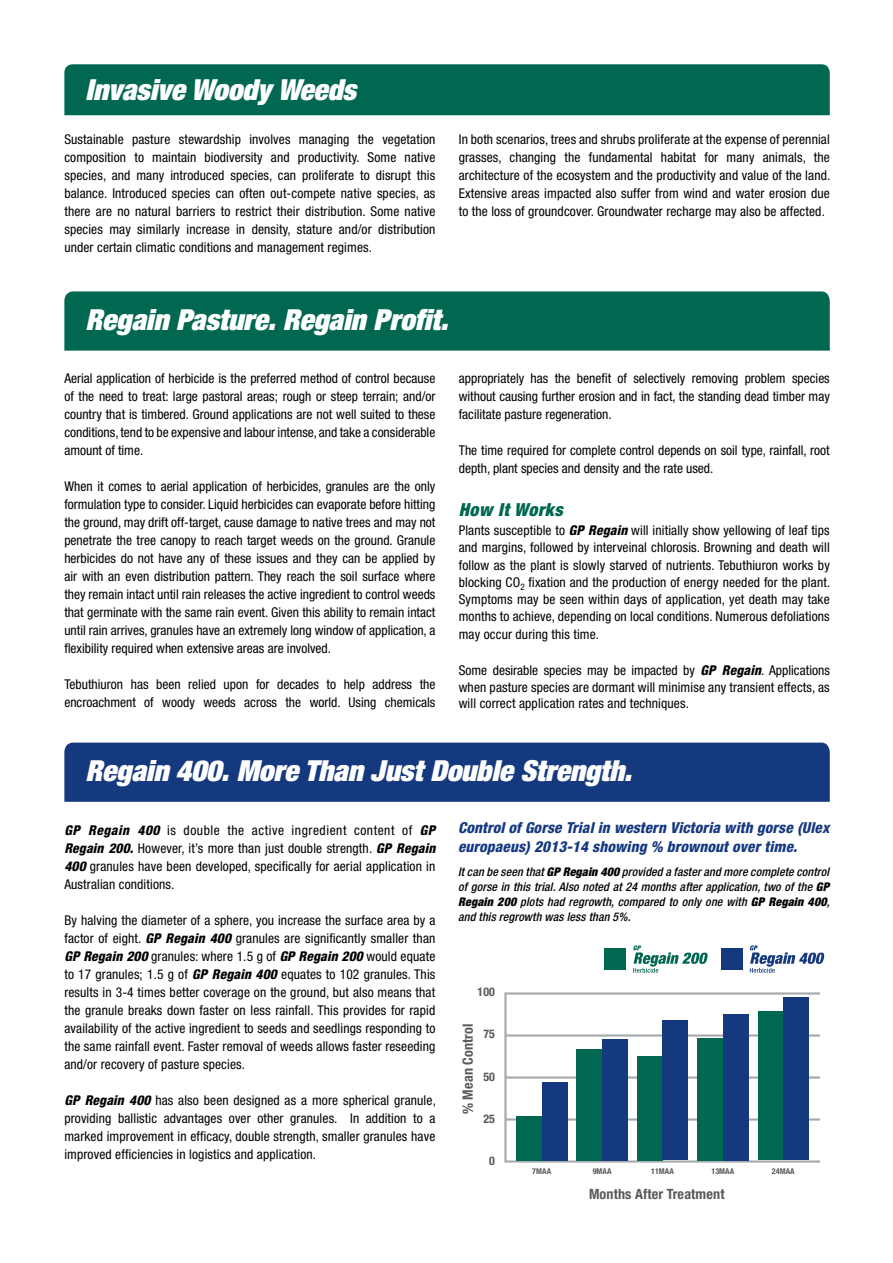
<style>
.page{position:relative;width:893px;height:1263px;background:#fff}
.page>*{position:absolute;margin:0;border:0;box-sizing:border-box;transform-origin:0 0}
.t1{font:italic 900 condensed 29.1px "Helvetica Neue LT Std";color:#fff}
.t2{font:italic 900 condensed 18px "Helvetica Neue LT Std";letter-spacing:.03em;color:#006750}
.t3{font:italic 800 condensed 15.15px/18.9px "Helvetica Neue LT Std";letter-spacing:.01em;color:#15397f}
.t4{font:700 condensed 14.1px "Helvetica Neue LT Std";letter-spacing:.01em;color:#58595b}
.t5{font:condensed 13.5px/18px "Helvetica Neue LT Std";color:#000;text-align:justify}
.t6{font:italic 500 condensed 12px/15px "Helvetica Neue LT Std";letter-spacing:.01em;color:#000;text-align:justify}
.t7{font:700 condensed 12px "Helvetica Neue LT Std";letter-spacing:.01em;color:#58595b}
.t8{font:700 condensed 7.95px "Helvetica Neue LT Std";letter-spacing:.01em;color:#58595b}
.s1{font-weight:800;font-style:italic}
.s2{font-weight:900}
</style>
<div class="page">
<div style="left:64px;top:64px;width:766px;height:51px;background:#006750"></div>
<div style="left:64px;top:291px;width:766px;height:60px;background:#006750"></div>
<div style="left:64px;top:743px;width:766px;height:59px;background:#15397f"></div>
<svg style="left:750px;top:945px;width:75px;height:28px"></svg>
<div style="left:721px;top:948px;width:22px;height:22px;background:#15397f"></div>
<svg style="left:633px;top:945px;width:75px;height:28px"></svg>
<div style="left:604px;top:948px;width:22px;height:22px;background:#006750"></div>
<hr style="left:504px;top:992px;width:3px;height:170px;background:#a7a9ac">
<hr style="left:505px;top:992px;width:315px;height:2px;background:#a7a9ac">
<hr style="left:505px;top:1034px;width:315px;height:2px;background:#a7a9ac">
<hr style="left:505px;top:1076px;width:315px;height:2px;background:#a7a9ac">
<hr style="left:505px;top:1118px;width:315px;height:2px;background:#a7a9ac">
<hr style="left:505px;top:1160px;width:315px;height:2px;background:#a7a9ac">
<div style="left:516px;top:1116px;width:26px;height:45px;background:#006750"></div>
<div style="left:542px;top:1083px;width:25px;height:78px;background:#15397f"></div>
<div style="left:602px;top:1039px;width:26px;height:121px;background:#15397f"></div>
<div style="left:577px;top:1049px;width:25px;height:112px;background:#006750"></div>
<div style="left:723px;top:1014px;width:25px;height:146px;background:#15397f"></div>
<div style="left:697px;top:1039px;width:26px;height:122px;background:#006750"></div>
<div style="left:637px;top:1056px;width:25px;height:104px;background:#006750"></div>
<div style="left:662px;top:1020px;width:26px;height:140px;background:#15397f"></div>
<div style="left:758px;top:1012px;width:25px;height:148px;background:#006750"></div>
<div style="left:783px;top:997px;width:26px;height:163px;background:#15397f"></div>
<h1 class="t1" style="left:86px;top:71px;width:272px">Invasive Woody Weeds</h1>
<p class="t5" style="left:64px;top:130px;width:373px">Sustainable pasture stewardship involves managing the vegetation composition to maintain biodiversity and productivity. Some native species, and many introduced species, can proliferate to disrupt this balance. Introduced species can often out-compete native species, as there are no natural barriers to restrict their distribution. Some native species may similarly increase in density, stature and/or distribution under certain climatic conditions and management regimes.</p>
<p class="t5" style="left:459px;top:130px;width:373px">In both scenarios, trees and shrubs proliferate at the expense of perennial grasses, changing the fundamental habitat for many animals, the architecture of the ecosystem and the productivity and value of the land.<br>Extensive areas impacted also suffer from wind and water erosion due to the loss of groundcover. Groundwater recharge may also be affected.</p>
<h1 class="t1" style="left:86px;top:301px;width:364px">Regain Pasture. Regain Profit.</h1>
<p class="t5" style="left:64px;top:370px;width:373px">Aerial application of herbicide is the preferred method of control because of the need to treat: large pastoral areas; rough or steep terrain; and/or country that is timbered. Ground applications are not well suited to these conditions, tend to be expensive and labour intense, and take a considerable amount of time.</p>
<p class="t5" style="left:64px;top:478px;width:373px">When it comes to aerial application of herbicides, granules are the only formulation type to consider. Liquid herbicides can evaporate before hitting the ground, may drift off-target, cause damage to native trees and may not penetrate the tree canopy to reach target weeds on the ground. Granule herbicides do not have any of these issues and they can be applied by air with an even distribution pattern. They reach the soil surface where they remain intact until rain releases the active ingredient to control weeds that germinate with the same rain event. Given this ability to remain intact until rain arrives, granules have an extremely long window of application, a flexibility required when extensive areas are involved.</p>
<p class="t5" style="left:64px;top:676px;width:373px">Tebuthiuron has been relied upon for decades to help address the encroachment of woody weeds across the world. Using chemicals</p>
<p class="t5" style="left:459px;top:370px;width:373px">appropriately has the benefit of selectively removing problem species without causing further erosion and in fact, the standing dead timber may facilitate pasture regeneration.</p>
<p class="t5" style="left:459px;top:442px;width:372px">The time required for complete control depends on soil type, rainfall, root depth, plant species and density and the rate used.</p>
<h2 class="t2" style="left:459px;top:498px;width:105px">How It Works</h2>
<p class="t5" style="left:459px;top:521px;width:373px;line-height:17.4px">Plants susceptible to <span class="s1">GP Regain</span> will initially show yellowing of leaf tips and margins, followed by interveinal chlorosis. Browning and death will follow as the plant is slowly starved of nutrients. Tebuthiuron works by blocking CO<sub>2</sub> fixation and the production of energy needed for the plant.<br>Symptoms may be seen within days of application, yet death may take months to achieve, depending on local conditions. Numerous defoliations may occur during this time.</p>
<p class="t5" style="left:459px;top:662px;width:373px;line-height:16.5px">Some desirable species may be impacted by <span class="s1">GP Regain</span>. Applications when pasture species are dormant will minimise any transient effects, as will correct application rates and techniques.</p>
<h1 class="t1" style="left:86px;top:752px;width:548px">Regain 400. More Than Just Double Strength.</h1>
<p class="t5" style="left:64px;top:821px;width:373px"><span class="s1">GP Regain 400</span> is double the active ingredient content of <span class="s1">GP Regain 200.</span> However, it’s more than just double strength. <span class="s1">GP Regain 400</span> granules have been developed, specifically for aerial application in Australian conditions.</p>
<p class="t5" style="left:64px;top:911px;width:373px">By halving the diameter of a sphere, you increase the surface area by a factor of eight. <span class="s1">GP Regain 400</span> granules are significantly smaller than <span class="s1">GP Regain 200</span> granules: where 1.5 g of <span class="s1">GP Regain 200</span> would equate to 17 granules; 1.5 g of <span class="s1">GP Regain 400</span> equates to 102 granules. This results in 3-4 times better coverage on the ground, but also means that the granule breaks down faster on less rainfall. This provides for rapid availability of the active ingredient to seeds and seedlings responding to the same rainfall event. Faster removal of weeds allows faster reseeding and/or recovery of pasture species.</p>
<p class="t5" style="left:64px;top:1091px;width:373px"><span class="s1">GP Regain 400</span> has also been designed as a more spherical granule, providing ballistic advantages over other granules. In addition to a marked improvement in efficacy, double strength, smaller granules have improved efficiencies in logistics and application.</p>
<p class="t3" style="left:458px;top:818px;width:373px">Control of Gorse Trial in western Victoria with gorse (Ulex europaeus) 2013-14 showing % brownout over time.</p>
<p class="t6" style="left:458px;top:864px;width:373px">It can be seen that <span class="s2">GP Regain 400</span> provided a faster and more complete control of gorse in this trial. Also noted at 24 months after application, two of the <span class="s2">GP Regain 200</span> plots had regrowth, compared to only one with <span class="s2">GP Regain 400</span>, and this regrowth was less than 5%.</p>
<p class="t7" style="left:477px;top:985px;width:19px">100</p>
<p class="t7" style="left:483px;top:1027px;width:13px">75</p>
<p class="t7" style="left:483px;top:1069px;width:13px">50</p>
<p class="t7" style="left:483px;top:1111px;width:13px">25</p>
<p class="t7" style="left:489px;top:1154px;width:7px">0</p>
<p class="t4" style="left:459px;top:1114px;width:92px;rotate:-90deg">% Mean Control</p>
<p class="t8" style="left:532px;top:1166px;width:20px">7MAA</p>
<p class="t8" style="left:593px;top:1166px;width:20px">9MAA</p>
<p class="t8" style="left:651px;top:1166px;width:24px">11MAA</p>
<p class="t8" style="left:711px;top:1166px;width:24px">13MAA</p>
<p class="t8" style="left:772px;top:1166px;width:24px">24MAA</p>
<p class="t4" style="left:589px;top:1185px;width:137px">Months After Treatment</p>
</div>
